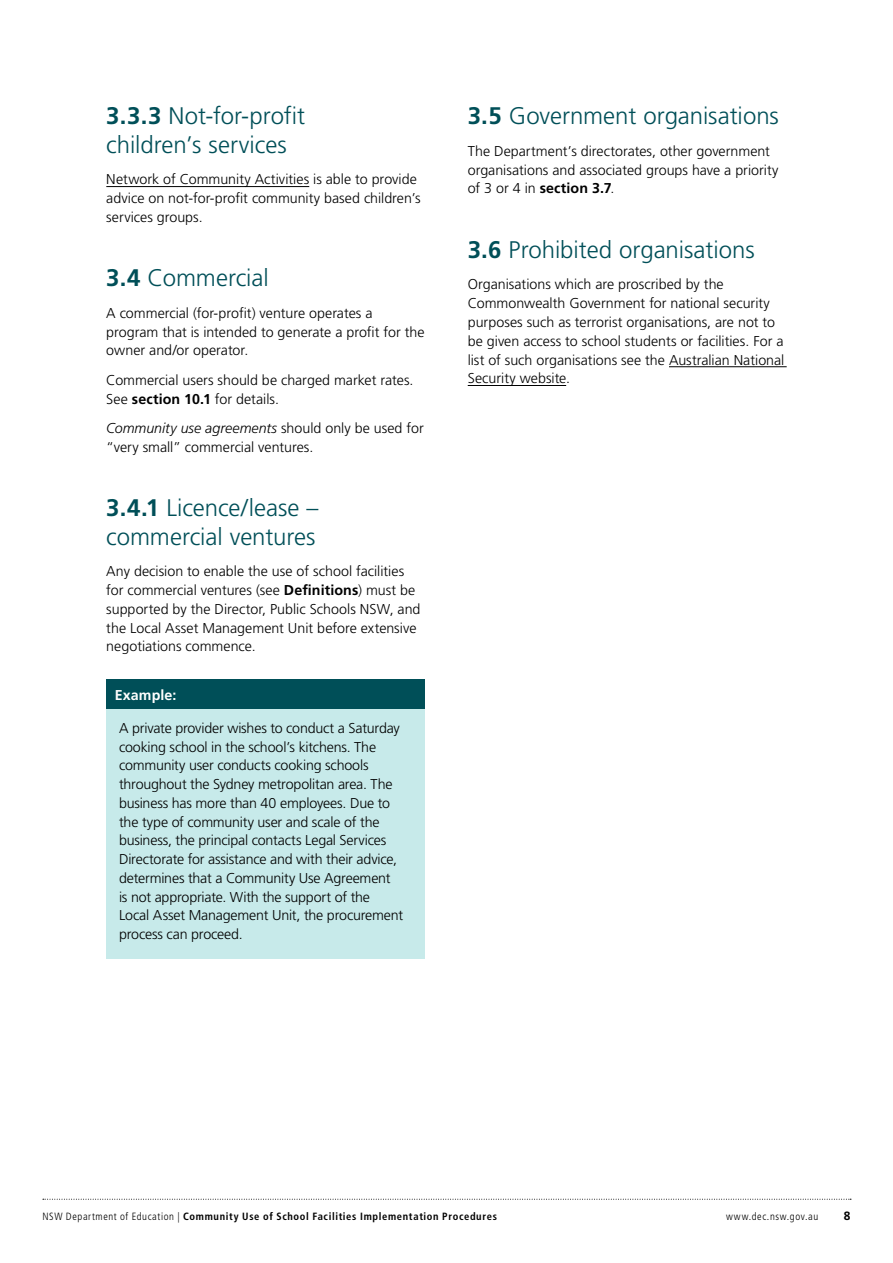
<style>
.page{position:relative;width:893px;height:1263px;background:#fff}
.page>*{position:absolute;margin:0;border:0;box-sizing:border-box;transform-origin:0 0}
.New_Body_Copy_Headin{font:300 24px/28.5px "Frutiger LT Std";letter-spacing:-.005em;color:#004f58}
.Body_copy{font:300 14.25px/18.8px "Frutiger LT Std";letter-spacing:-.005em;color:#000}
.t1{font:700 14.25px "Frutiger LT Std";letter-spacing:.01em;color:#fff}
.t2{font:700 12px "Frutiger LT Std";color:#000}
.t3{font:700 condensed 10.5px "Frutiger LT Std";letter-spacing:.06em;color:#000}
.t4{font:300 condensed 10.5px "Frutiger LT Std";letter-spacing:.06em;color:#000}
.s1{font-weight:700}
.s2{font-style:italic}
.s3{font-weight:300}
</style>
<div class="page">
<svg style="left:43px;top:1199px;width:808px;height:1px"></svg>
<hr style="left:106px;top:186px;width:203px;height:1px;background:#000">
<div style="left:106px;top:680px;width:319px;height:29px;background:#004f58"></div>
<div style="left:106px;top:709px;width:319px;height:250px;background:#c7eaea"></div>
<hr style="left:669px;top:366px;width:118px;height:1px;background:#000">
<hr style="left:468px;top:385px;width:98px;height:1px;background:#000">
<h3 class="New_Body_Copy_Headin" style="left:106px;top:102px;width:200px"><span class="s1">3.3.3</span> Not-for-profit children’s services</h3>
<p class="Body_copy" style="left:106px;top:170px;width:316px">Network of Community Activities is able to provide advice on not-for-profit community based children’s services groups.</p>
<h3 class="New_Body_Copy_Headin" style="left:106px;top:264px;width:164px"><span class="s1">3.4</span> Commercial</h3>
<p class="Body_copy" style="left:106px;top:304px;width:320px">A commercial (for-profit) venture operates a program that is intended to generate a profit for the owner and/or operator.</p>
<p class="Body_copy" style="left:106px;top:371px;width:309px">Commercial users should be charged market rates.<br>See <span class="s1">section 10.1</span> for details.</p>
<p class="Body_copy" style="left:106px;top:419px;width:319px"><span class="s2">Community use agreements</span> should only be used for “very small” commercial ventures.</p>
<h3 class="New_Body_Copy_Headin" style="left:106px;top:494px;width:214px"><span class="s1">3.4.1</span> Licence/lease – commercial ventures</h3>
<p class="Body_copy" style="left:106px;top:562px;width:316px">Any decision to enable the use of school facilities for commercial ventures (see <span class="s1">Definitions</span>) must be supported by the Director, Public Schools NSW, and the Local Asset Management Unit before extensive negotiations commence.</p>
<p class="t1" style="left:115px;top:687px;width:63px">Example:</p>
<p class="Body_copy" style="left:119px;top:719px;width:286px">A private provider wishes to conduct a Saturday cooking school in the school’s kitchens. The community user conducts cooking schools throughout the Sydney metropolitan area. The business has more than 40 employees. Due to the type of community user and scale of the business, the principal contacts Legal Services Directorate for assistance and with their advice, determines that a Community Use Agreement<br>is not appropriate. With the support of the Local Asset Management Unit, the procurement process can proceed.</p>
<h3 class="New_Body_Copy_Headin" style="left:468px;top:102px;width:313px"><span class="s1">3.5</span> Government organisations</h3>
<p class="Body_copy" style="left:468px;top:142px;width:312px">The Department’s directorates, other government organisations and associated groups have a priority of 3 or 4 in <span class="s1">section 3.7</span>.</p>
<h3 class="New_Body_Copy_Headin" style="left:468px;top:236px;width:288px"><span class="s1">3.6</span> Prohibited organisations</h3>
<p class="Body_copy" style="left:468px;top:275px;width:318px">Organisations which are proscribed by the Commonwealth Government for national security purposes such as terrorist organisations, are not to be given access to school students or facilities. For a list of such organisations see the Australian National Security website.</p>
<p class="t3" style="left:43px;top:1210px;width:456px"><span class="s3">NSW Department of Education |</span> Community Use of School Facilities Implementation Procedures</p>
<p class="t4" style="left:726px;top:1211px;width:94px">www.dec.nsw.gov.au</p>
<p class="t2" style="left:844px;top:1209px;width:8px">8</p>
</div>
